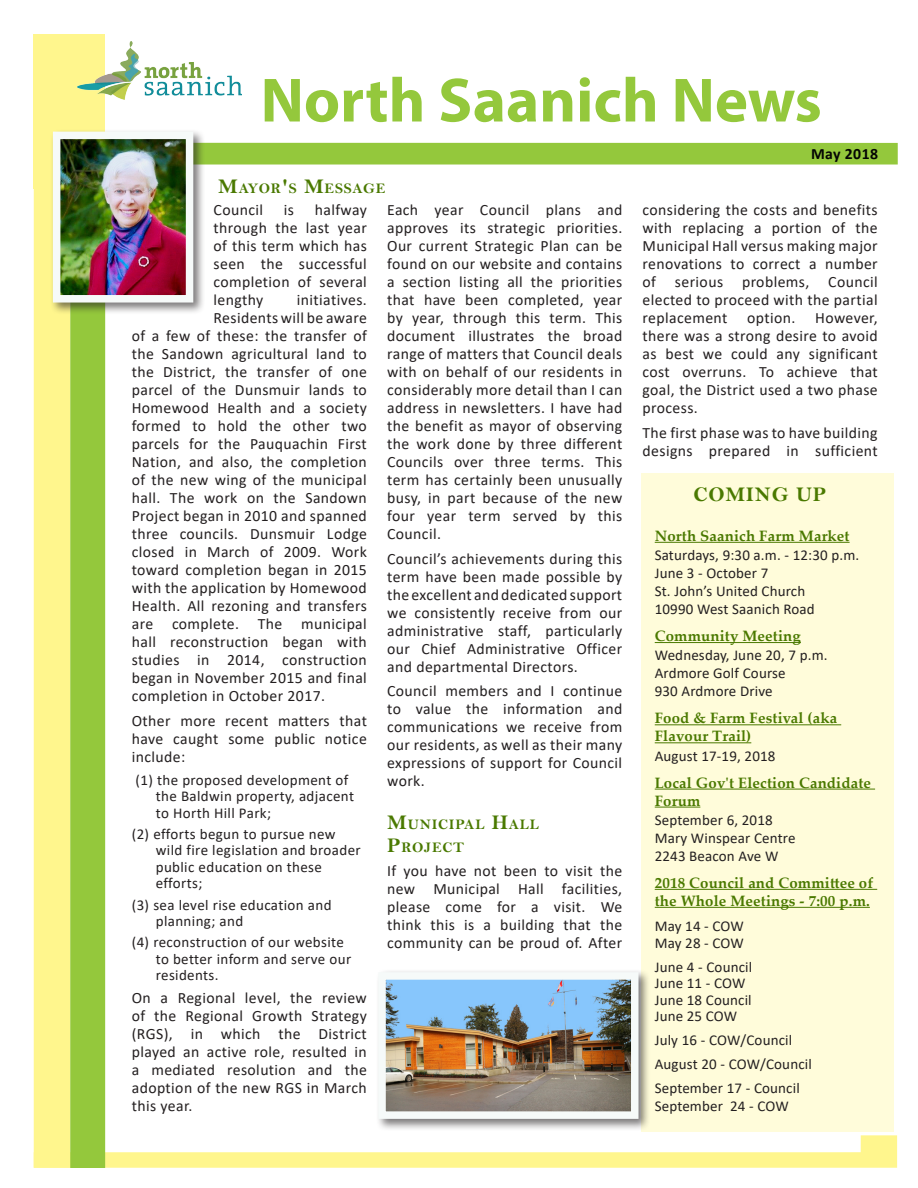
<style>
.page{position:relative;width:918px;height:1188px;background:#fff}
.page>*{position:absolute;margin:0;border:0;box-sizing:border-box;transform-origin:0 0}
.t1{font:700 63px "Myriad Pro";color:#94c83c}
.Headline{font:21px "Bell MT Bold";color:#4a7900}
.Body{font:15.75px/18px "Calibri";letter-spacing:.025em;color:#231f20;text-align:justify}
.t2{font:700 15.75px "Calibri";letter-spacing:.025em;color:#040503}
.Sidebar_body{font:15px/18px "Calibri";letter-spacing:.01em;color:#231f20}
.List{font:15px/16.5px "Calibri";letter-spacing:.025em;color:#231f20}
.Sidebar_Heading{font:700 15px/18px "Palatino Linotype";letter-spacing:.01em;color:#4a7900}
.Headline-2{font:14.7px/22.5px "Bell MT Bold";letter-spacing:.055em;color:#4a7900}
.s1{font-size:21px}
</style>
<div class="page">
<div style="left:34px;top:34px;width:71px;height:155px;background:#fff68d"></div>
<svg style="left:105px;top:1135px;width:792px;height:33px"></svg>
<div style="left:34px;top:183px;width:36px;height:985px;background:#fff68d"></div>
<div style="left:70px;top:166px;width:35px;height:1002px;background:#94c83c"></div>
<div style="left:206px;top:143px;width:692px;height:22px;background:#94c83c"></div>
<img style="left:78px;top:41px;width:164px;height:59px">
<div style="left:50px;top:129px;width:156px;height:186px;background:#231f20;opacity:.59"></div>
<img style="left:62px;top:141px;width:122px;height:153px">
<div style="left:53px;top:132px;width:140px;height:171px;border:8px solid #f6faf9"></div>
<div style="left:642px;top:473px;width:252px;height:659px;background:#fffcda"></div>
<hr style="left:655px;top:542px;width:195px;height:1px;background:#4a7900">
<hr style="left:655px;top:642px;width:146px;height:1px;background:#4a7900">
<hr style="left:655px;top:724px;width:186px;height:1px;background:#4a7900">
<hr style="left:655px;top:742px;width:96px;height:1px;background:#4a7900">
<hr style="left:655px;top:789px;width:220px;height:1px;background:#4a7900">
<hr style="left:655px;top:807px;width:45px;height:1px;background:#4a7900">
<hr style="left:655px;top:889px;width:222px;height:1px;background:#4a7900">
<hr style="left:655px;top:907px;width:215px;height:1px;background:#4a7900">
<div style="left:375px;top:969px;width:276px;height:162px;background:#231f20;opacity:.59"></div>
<img style="left:387px;top:981px;width:243px;height:129px">
<div style="left:378px;top:972px;width:261px;height:147px;border:8px solid #f6faf9"></div>
<h1 class="t1" style="left:261px;top:59px;width:563px">North Saanich News</h1>
<p class="t2" style="left:811px;top:143px;width:68px">May 2018</p>
<p class="Headline-2" style="left:218px;top:177px;width:169px"><span class="s1">M</span>AYOR<span class="s1">'</span>S <span class="s1">M</span>ESSAGE</p>
<p class="Body" style="left:214px;top:200px;width:155px;text-indent:101px">halfway through the last year of this term which has seen the successful completion of several lengthy</p>
<p class="Body" style="left:214px;top:200px;width:51px">Council</p>
<p class="Body" style="left:284px;top:200px;width:12px">is</p>
<p class="Body" style="left:297px;top:290px;width:71px">initiatives.</p>
<p class="Body" style="left:214px;top:308px;width:155px">Residents will be aware</p>
<p class="Body" style="left:132px;top:326px;width:237px">of a few of these: the transfer of</p>
<p class="Body" style="left:132px;top:344px;width:237px">the Sandown agricultural land to</p>
<p class="Body" style="left:132px;top:362px;width:237px">the District, the transfer of one</p>
<p class="Body" style="left:132px;top:380px;width:237px">parcel of the Dunsmuir lands to</p>
<p class="Body" style="left:132px;top:398px;width:237px">Homewood Health and a society</p>
<p class="Body" style="left:132px;top:416px;width:237px">formed to hold the other two</p>
<p class="Body" style="left:132px;top:434px;width:237px">parcels for the Pauquachin First</p>
<p class="Body" style="left:132px;top:452px;width:237px">Nation, and also, the completion</p>
<p class="Body" style="left:132px;top:470px;width:237px">of the new wing of the municipal</p>
<p class="Body" style="left:132px;top:488px;width:237px">hall. The work on the Sandown</p>
<p class="Body" style="left:132px;top:506px;width:237px">Project began in 2010 and spanned</p>
<p class="Body" style="left:132px;top:524px;width:237px">three councils. Dunsmuir Lodge</p>
<p class="Body" style="left:132px;top:542px;width:237px">closed in March of 2009. Work</p>
<p class="Body" style="left:132px;top:560px;width:237px">toward completion began in 2015</p>
<p class="Body" style="left:132px;top:578px;width:237px">with the application by Homewood</p>
<p class="Body" style="left:132px;top:596px;width:237px">Health. All rezoning and transfers</p>
<p class="Body" style="left:132px;top:614px;width:237px">are complete. The municipal</p>
<p class="Body" style="left:132px;top:632px;width:237px">hall reconstruction began with</p>
<p class="Body" style="left:132px;top:650px;width:237px">studies in 2014, construction</p>
<p class="Body" style="left:132px;top:668px;width:237px">began in November 2015 and final</p>
<p class="Body" style="left:132px;top:686px;width:195px">completion in October 2017.</p>
<p class="Body" style="left:132px;top:711px;width:237px">Other more recent matters that have caught some public notice include:</p>
<p class="List" style="left:156px;top:771px;width:200px;text-indent:-20px">(1) the proposed development of the Baldwin property, adjacent to Horth Hill Park;</p>
<p class="List" style="left:156px;top:825px;width:207px;text-indent:-24px">(2) efforts begun to pursue new wild fire legislation and broader public education on these efforts;</p>
<p class="List" style="left:156px;top:896px;width:177px;text-indent:-24px">(3) sea level rise education and planning; and</p>
<p class="List" style="left:156px;top:934px;width:197px;text-indent:-24px">(4) reconstruction of our website to better inform and serve our residents.</p>
<p class="Body" style="left:132px;top:988px;width:237px">On a Regional level, the review of the Regional Growth Strategy (RGS), in which the District played an active role, resulted in a mediated resolution and the adoption of the new RGS in March this year.</p>
<p class="Body" style="left:387px;top:200px;width:237px">Each year Council plans and approves its strategic priorities.<br>Our current Strategic Plan can be found on our website and contains a section listing all the priorities that have been completed, year by year, through this term. This document illustrates the broad range of matters that Council deals with on behalf of our residents in considerably more detail than I can address in newsletters. I have had the benefit as mayor of observing the work done by three different Councils over three terms. This term has certainly been unusually busy, in part because of the new four year term served by this Council.</p>
<p class="Body" style="left:387px;top:549px;width:237px">Council’s achievements during this term have been made possible by the excellent and dedicated support we consistently receive from our administrative staff, particularly our Chief Administrative Officer and departmental Directors.</p>
<p class="Body" style="left:387px;top:682px;width:237px">Council members and I continue to value the information and communications we receive from our residents, as well as their many expressions of support for Council work.</p>
<p class="Headline-2" style="left:387px;top:813px;width:153px"><span class="s1">M</span>UNICIPAL <span class="s1">H</span>ALL<br><span class="s1">P</span>ROJECT</p>
<p class="Body" style="left:387px;top:862px;width:237px">If you have not been to visit the new Municipal Hall facilities, please come for a visit. We think this is a building that the community can be proud of. After</p>
<p class="Body" style="left:643px;top:200px;width:237px">considering the costs and benefits with replacing a portion of the Municipal Hall versus making major renovations to correct a number of serious problems, Council elected to proceed with the partial replacement</p>
<p class="Body" style="left:747px;top:308px;width:50px">option.</p>
<p class="Body" style="left:643px;top:308px;width:237px;text-indent:173px">However, there was a strong desire to avoid as best we could any significant cost overruns. To achieve that goal, the District used a two phase process.</p>
<p class="Body" style="left:643px;top:423px;width:237px">The first phase was to have building designs prepared in sufficient</p>
<p class="Headline" style="left:694px;top:482px;width:68px">COMING</p>
<p class="Headline" style="left:796px;top:482px;width:16px">UP</p>
<p class="Sidebar_Heading" style="left:655px;top:526px;width:196px">North Saanich Farm Market</p>
<p class="Sidebar_body" style="left:655px;top:546px;width:206px">Saturdays, 9:30 a.m. - 12:30 p.m.</p>
<p class="Sidebar_body" style="left:655px;top:564px;width:115px">June 3 - October 7</p>
<p class="Sidebar_body" style="left:655px;top:582px;width:152px">St. John’s United Church</p>
<p class="Sidebar_body" style="left:655px;top:600px;width:162px">10990 West Saanich Road</p>
<p class="Sidebar_Heading" style="left:655px;top:626px;width:148px">Community Meeting</p>
<p class="Sidebar_body" style="left:655px;top:646px;width:174px">Wednesday, June 20, 7 p.m.<br>Ardmore Golf Course</p>
<p class="Sidebar_body" style="left:655px;top:682px;width:119px">930 Ardmore Drive</p>
<p class="Sidebar_Heading" style="left:655px;top:709px;width:184px">Food &amp; Farm Festival (aka<br>Flavour Trail)</p>
<p class="Sidebar_body" style="left:655px;top:746px;width:122px">August 17-19, 2018</p>
<p class="Sidebar_Heading" style="left:655px;top:773px;width:218px">Local Gov't Election Candidate<br>Forum</p>
<p class="Sidebar_body" style="left:655px;top:811px;width:142px">September 6, 2018<br>Mary Winspear Centre<br>2243 Beacon Ave W</p>
<p class="Sidebar_Heading" style="left:655px;top:873px;width:220px">2018 Council and Committee of the Whole Meetings - 7:00 p.m.</p>
<p class="Sidebar_body" style="left:655px;top:917px;width:91px">May 14 - COW</p>
<p class="Sidebar_body" style="left:655px;top:933px;width:91px">May 28 - COW</p>
<p class="Sidebar_body" style="left:655px;top:958px;width:99px;line-height:16.5px">June 4 - Council<br>June 11 - COW<br>June 18 Council<br>June 25 COW</p>
<p class="Sidebar_body" style="left:655px;top:1031px;width:139px">July 16 - COW/Council</p>
<p class="Sidebar_body" style="left:655px;top:1055px;width:159px">August 20 - COW/Council</p>
<p class="Sidebar_body" style="left:655px;top:1079px;width:147px">September 17 - Council<br>September 24 - COW</p>
</div>
